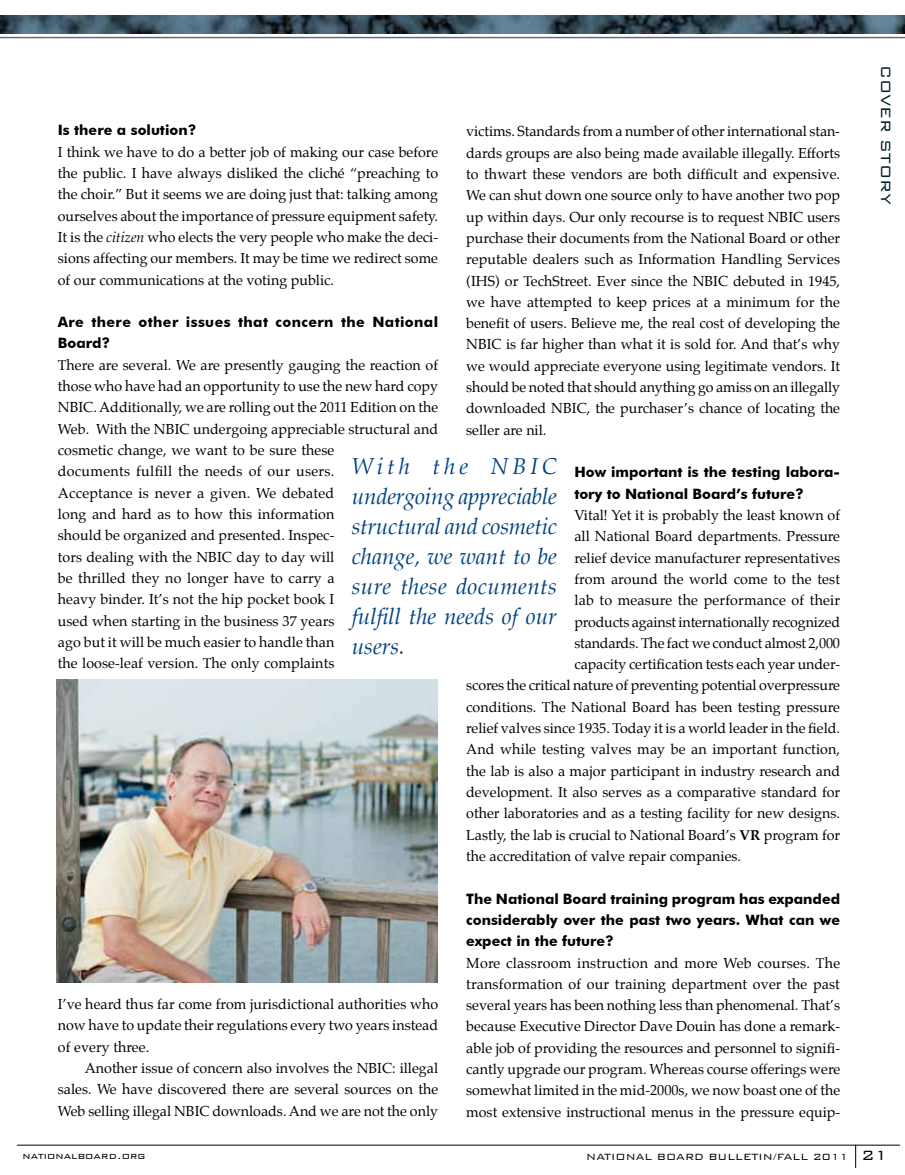
<style>
.page{position:relative;width:905px;height:1175px;background:#fff}
.page>*{position:absolute;margin:0;border:0;box-sizing:border-box;transform-origin:0 0}
.t1{font:italic 22.5px/30px "Palatino";color:#004280;text-align:justify}
.t2{font:300 18px "Bank Gothic BT";color:#00202f}
.t3{font:14.25px/21.3px "Palatino";color:#000}
.t4{font:700 14.25px "Futura BT";color:#000}
.t5{font:300 12px "Bank Gothic BT";color:#000}
.s1{font-family:"Futura BT";font-weight:700}
.s2{font-style:italic}
.s3{font-weight:700}
.s4{font-size:18px}
</style>
<div class="page">
<img style="left:0;top:16px;width:904px;height:17px">
<hr style="left:0;top:37px;width:904px;height:1px;background:#696b73">
<hr style="left:17px;top:1144px;width:882px;height:1px;background:#000">
<svg style="left:855px;top:1145px;width:1px;height:22px"></svg>
<img style="left:57px;top:680px;width:380px;height:302px">
<p class="t3" style="left:58px;top:120px;width:382px"><span class="s1">Is there a solution?<br></span>I think we have to do a better job of making our case before the public. I have always disliked the cliché “preaching to the choir.” But it seems we are doing just that: talking among ourselves about the importance of pressure equipment safety.<br>It is the <span class="s2">citizen</span> who elects the very people who make the deci&shy;sions affecting our members. It may be time we redirect some of our communications at the voting public.</p>
<p class="t3" style="left:58px;top:311px;width:382px"><span class="s1">Are there other issues that concern the National Board?<br></span>There are several. We are presently gauging the reaction of those who have had an opportunity to use the new hard copy NBIC. Additionally, we are rolling out the 2011 Edition on the Web. With the NBIC undergoing appreciable structural and cosmetic change, we want to be sure these<br>documents fulfill the needs of our users.<br>Acceptance is never a given. We debated<br>long and hard as to how this information<br>should be organized and presented. Inspec-<br>tors dealing with the NBIC day to day will<br>be thrilled they no longer have to carry a<br>heavy binder. It’s not the hip pocket book I<br>used when starting in the business 37 years<br>ago but it will be much easier to handle than<br>the loose-leaf version. The only complaints</p>
<p class="t3" style="left:466px;top:121px;width:375px;text-align:justify">victims. Standards from a number of other international stan&shy;dards groups are also being made available illegally. Efforts to thwart these vendors are both difficult and expensive.<br>We can shut down one source only to have another two pop up within days. Our only recourse is to request NBIC users purchase their documents from the National Board or other reputable dealers such as Information Handling Services (IHS) or TechStreet. Ever since the NBIC debuted in 1945, we have attempted to keep prices at a minimum for the benefit of users. Believe me, the real cost of developing the NBIC is far higher than what it is sold for. And that’s why we would appreciate everyone using legitimate vendors. It should be noted that should anything go amiss on an illegally downloaded NBIC, the purchaser’s chance of locating the seller are nil.</p>
<p class="t4" style="left:574px;top:463px;width:267px">How important is the testing labora-</p>
<p class="t4" style="left:574px;top:485px;width:231px">tory to National Board’s future?</p>
<p class="t3" style="left:574px;top:504px;width:267px">Vital! Yet it is probably the least known of</p>
<p class="t3" style="left:574px;top:525px;width:267px">all National Board departments. Pressure</p>
<p class="t3" style="left:574px;top:547px;width:267px">relief device manufacturer representatives</p>
<p class="t3" style="left:574px;top:568px;width:267px">from around the world come to the test</p>
<p class="t3" style="left:574px;top:589px;width:267px">lab to measure the performance of their</p>
<p class="t3" style="left:574px;top:611px;width:267px">products against internationally recognized</p>
<p class="t3" style="left:574px;top:632px;width:267px">standards. The fact we conduct almost 2,000</p>
<p class="t3" style="left:574px;top:653px;width:267px">capacity certification tests each year under-</p>
<p class="t3" style="left:466px;top:675px;width:375px">scores the critical nature of preventing potential overpressure</p>
<p class="t3" style="left:466px;top:696px;width:375px">conditions. The National Board has been testing pressure</p>
<p class="t3" style="left:466px;top:717px;width:375px">relief valves since 1935. Today it is a world leader in the field.</p>
<p class="t3" style="left:466px;top:739px;width:375px">And while testing valves may be an important function,</p>
<p class="t3" style="left:466px;top:760px;width:375px">the lab is also a major participant in industry research and</p>
<p class="t3" style="left:466px;top:781px;width:375px">development. It also serves as a comparative standard for</p>
<p class="t3" style="left:466px;top:802px;width:375px">other laboratories and as a testing facility for new designs.</p>
<p class="t3" style="left:466px;top:824px;width:375px">Lastly, the lab is crucial to National Board’s <span class="s3">VR</span> program for</p>
<p class="t3" style="left:466px;top:845px;width:276px">the accreditation of valve repair companies.</p>
<p class="t3" style="left:466px;top:888px;width:375px"><span class="s1">The National Board training program has expanded considerably over the past two years. What can we expect in the future?<br></span>More classroom instruction and more Web courses. The transformation of our training department over the past several years has been nothing less than phenomenal. That’s because Executive Director Dave Douin has done a remark&shy;able job of providing the resources and personnel to signifi&shy;cantly upgrade our program. Whereas course offerings were somewhat limited in the mid-2000s, we now boast one of the most extensive instructional menus in the pressure equip-</p>
<p class="t1" style="left:352px;top:451px;width:207px">With the NBIC undergoing appreciable structural and cosmetic change, we want to be sure these documents fulfill the needs of our users.</p>
<p class="t3" style="left:58px;top:993px;width:382px">I’ve heard thus far come from jurisdictional authorities who</p>
<p class="t3" style="left:58px;top:1014px;width:382px">now have to update their regulations every two years instead</p>
<p class="t3" style="left:58px;top:1036px;width:93px">of every three.</p>
<p class="t3" style="left:85px;top:1057px;width:355px">Another issue of concern also involves the NBIC: illegal</p>
<p class="t3" style="left:58px;top:1078px;width:382px">sales. We have discovered there are several sources on the</p>
<p class="t3" style="left:58px;top:1100px;width:382px">Web selling illegal NBIC downloads. And we are not the only</p>
<p class="t2" style="left:895px;top:65px;width:140px;rotate:90deg">Cover Story</p>
<p class="t5" style="left:23px;top:1149px;width:124px">nationalboard.org</p>
<p class="t5" style="left:586px;top:1150px;width:303px">NATIONAL BOARD BULLETIN/FALL 2011 <span class="s4">21</span></p>
</div>
